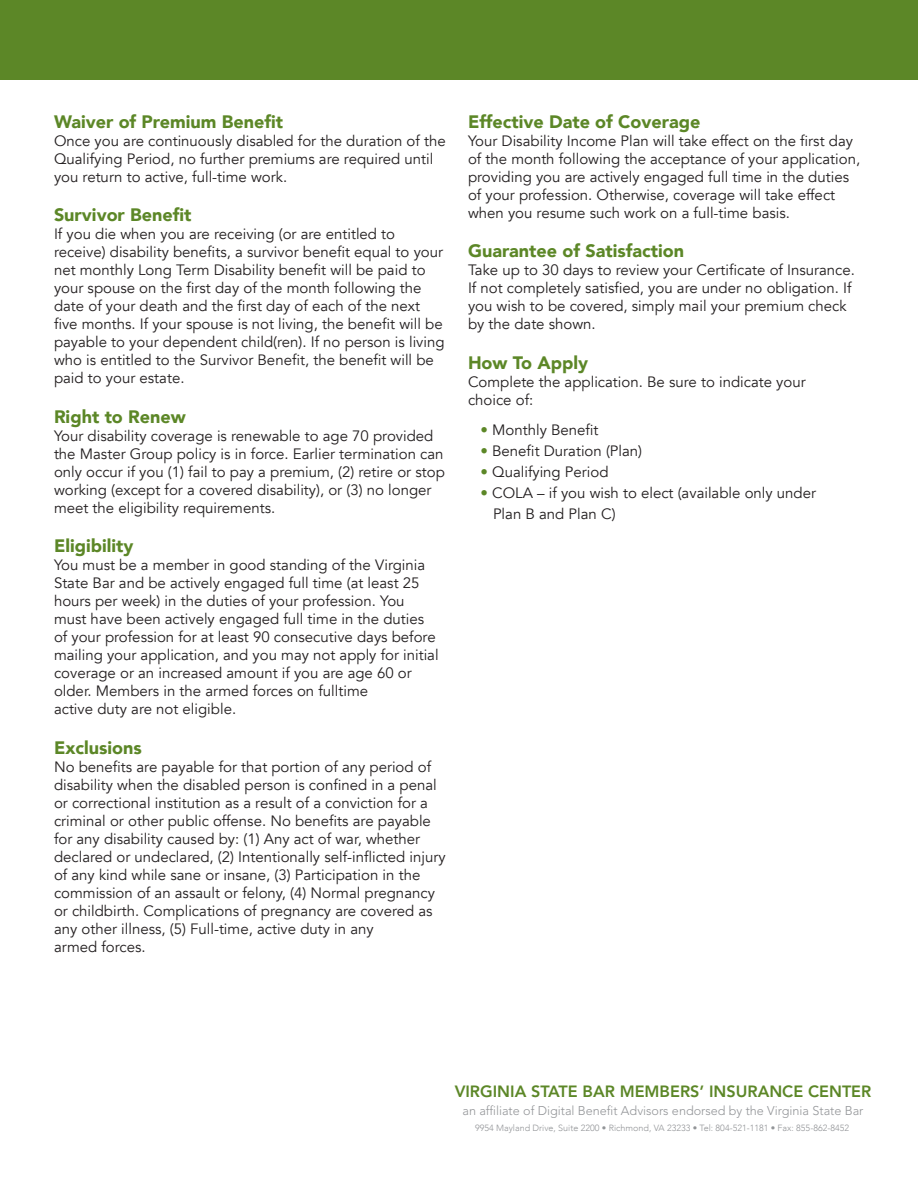
<style>
.page{position:relative;width:918px;height:1188px;background:#fff}
.page>*{position:absolute;margin:0;border:0;box-sizing:border-box;transform-origin:0 0}
.t1{font:900 18px "Avenir";color:#5c8727}
.t2{font:800 16.2px "Avenir";color:#5c8727}
.t3{font:15px/18px "Avenir";color:#231f20}
.t4{font:300 12.6px "Avenir LT Std";color:#939598}
.t5{font:300 9px "Avenir";color:#939598}
.s1{color:#5c8727}
</style>
<div class="page">
<div style="left:0;top:0;width:918px;height:80px;background:#5c8727"></div>
<p class="t1" style="left:54px;top:106px;width:231px">Waiver of Premium Benefit</p>
<p class="t3" style="left:54px;top:132px;width:393px">Once you are continuously disabled for the duration of the<br>Qualifying Period, no further premiums are required until you return to active, full-time work.</p>
<p class="t1" style="left:54px;top:199px;width:139px">Survivor Benefit</p>
<p class="t3" style="left:54px;top:225px;width:392px">If you die when you are receiving (or are entitled to receive) disability benefits, a survivor benefit equal to your net monthly Long Term Disability benefit will be paid to your spouse on the first day of the month following the date of your death and the first day of each of the next five months. If your spouse is not living, the benefit will be payable to your dependent child(ren). If no person is living who is entitled to the Survivor Benefit, the benefit will be paid to your estate.</p>
<p class="t1" style="left:54px;top:401px;width:133px">Right to Renew</p>
<p class="t3" style="left:54px;top:427px;width:392px">Your disability coverage is renewable to age 70 provided the Master Group policy is in force. Earlier termination can only occur if you (1) fail to pay a premium, (2) retire or stop working (except for a covered disability), or (3) no longer meet the eligibility requirements.</p>
<p class="t1" style="left:54px;top:531px;width:81px">Eligibility</p>
<p class="t3" style="left:54px;top:556px;width:386px">You must be a member in good standing of the Virginia State Bar and be actively engaged full time (at least 25 hours per week) in the duties of your profession. You must have been actively engaged full time in the duties of your profession for at least 90 consecutive days before mailing your application, and you may not apply for initial coverage or an increased amount if you are age 60 or older. Members in the armed forces on fulltime</p>
<p class="t3" style="left:54px;top:700px;width:184px">active duty are not eligible.</p>
<p class="t1" style="left:54px;top:732px;width:89px">Exclusions</p>
<p class="t3" style="left:54px;top:758px;width:393px">No benefits are payable for that portion of any period of disability when the disabled person is confined in a penal or correctional institution as a result of a conviction for a criminal or other public offense. No benefits are payable for any disability caused by: (1) Any act of war, whether declared or undeclared, (2) Intentionally self-inflicted injury of any kind while sane or insane, (3) Participation in the commission of an assault or felony, (4) Normal pregnancy or childbirth. Complications of pregnancy are covered as any other illness, (5) Full-time, active duty in any<br>armed forces.</p>
<p class="t1" style="left:468px;top:106px;width:234px">Effective Date of Coverage</p>
<p class="t3" style="left:468px;top:132px;width:394px">Your Disability Income Plan will take effect on the first day of the month following the acceptance of your application, providing you are actively engaged full time in the duties of your profession. Otherwise, coverage will take effect when you resume such work on a full-time basis.</p>
<p class="t1" style="left:468px;top:235px;width:218px">Guarantee of Satisfaction</p>
<p class="t3" style="left:468px;top:261px;width:389px">Take up to 30 days to review your Certificate of Insurance.<br>If not completely satisfied, you are under no obligation. If you wish to be covered, simply mail your premium check by the date shown.</p>
<p class="t1" style="left:468px;top:347px;width:122px">How To Apply</p>
<p class="t3" style="left:468px;top:373px;width:339px">Complete the application. Be sure to indicate your choice of:</p>
<p class="t3" style="left:481px;top:421px;width:120px"><span class="s1">•</span> Monthly Benefit</p>
<p class="t3" style="left:481px;top:442px;width:163px"><span class="s1">•</span> Benefit Duration (Plan)</p>
<p class="t3" style="left:481px;top:463px;width:130px"><span class="s1">•</span> Qualifying Period</p>
<p class="t3" style="left:493px;top:482px;width:325px;line-height:21px;text-indent:-13px"><span class="s1">•</span> COLA – if you wish to elect (available only under<br>Plan B and Plan C)</p>
<p class="t2" style="left:455px;top:1081px;width:418px">VIRGINIA STATE BAR MEMBERS’ INSURANCE CENTER</p>
<p class="t4" style="left:463px;top:1103px;width:402px">an affiliate of Digital Benefit Advisors endorsed by the Virginia State Bar</p>
<p class="t5" style="left:475px;top:1122px;width:376px">9954 Mayland Drive, Suite 2200 • Richmond, VA 23233 • Tel: 804-521-1181 • Fax: 855-862-8452</p>
</div>
